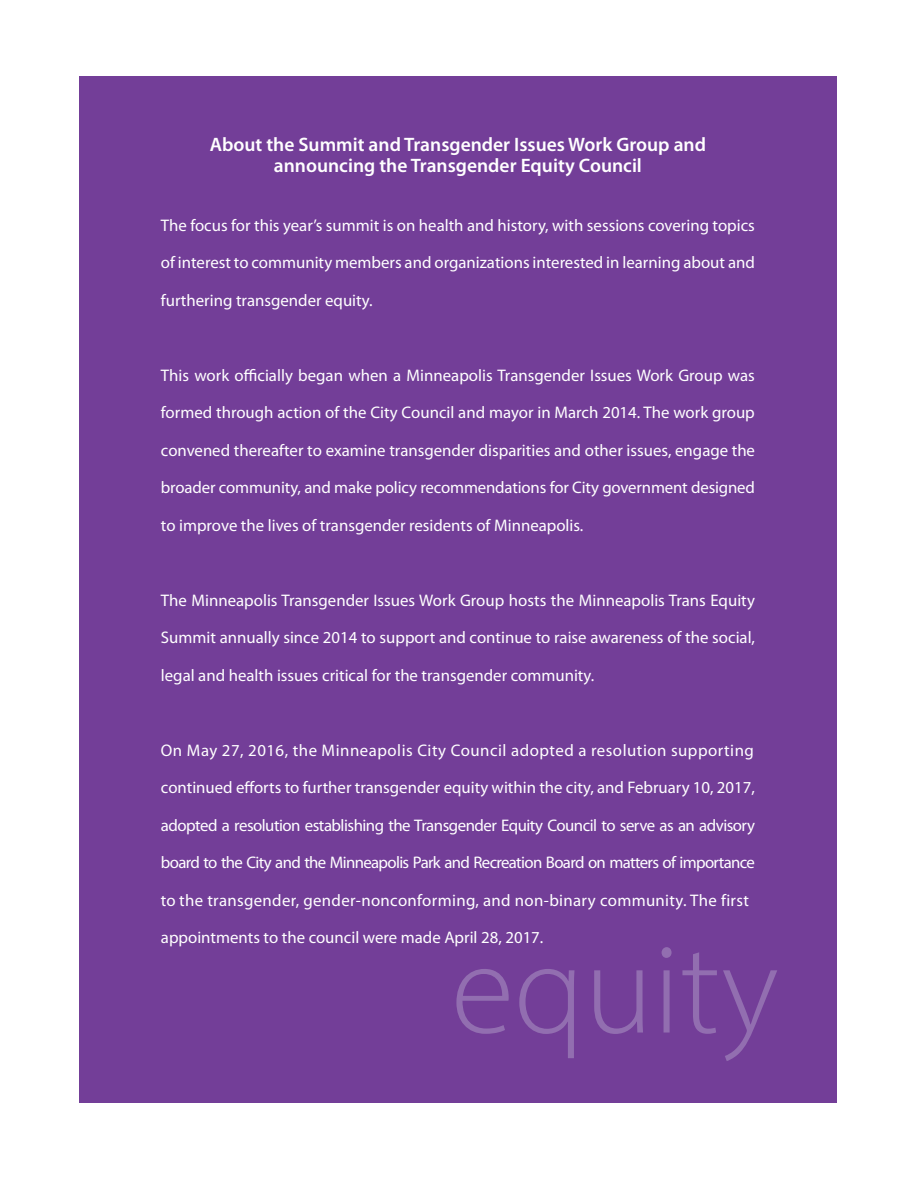
<style>
.page{position:relative;width:918px;height:1188px;background:#fff}
.page>*{position:absolute;margin:0;border:0;box-sizing:border-box;transform-origin:0 0}
.t1{font:300 129.6px "Myriad Pro";color:#926eb0}
.t2{font:600 19.5px "Myriad Pro";color:#fff}
.t3{font:16.8px "Myriad Pro";color:#fff}
.t4{font:16.8px "Myriad Pro";letter-spacing:-.03em;color:#fff}
.t5{font:16.8px "Myriad Pro";letter-spacing:-.04em;color:#fff}
.t6{font:16.8px "Myriad Pro";letter-spacing:.02em;color:#fff}
.t7{font:16.8px "Myriad Pro";letter-spacing:.03em;color:#fff}
</style>
<div class="page">
<div style="left:80px;top:77px;width:757px;height:1026px;background:#733e98"></div>
<p class="t2" style="left:210px;top:132px;width:498px">About the Summit and Transgender Issues Work Group and</p>
<p class="t2" style="left:274px;top:153px;width:370px">announcing the Transgender Equity Council</p>
<p class="t3" style="left:161px;top:215px;width:596px">The focus for this year’s summit is on health and history, with sessions covering topics</p>
<p class="t3" style="left:161px;top:252px;width:595px">of interest to community members and organizations interested in learning about and</p>
<p class="t3" style="left:161px;top:290px;width:213px">furthering transgender equity.</p>
<p class="t3" style="left:161px;top:365px;width:596px">This work officially began when a Minneapolis Transgender Issues Work Group was</p>
<p class="t3" style="left:161px;top:402px;width:595px">formed through action of the City Council and mayor in March 2014. The work group</p>
<p class="t3" style="left:161px;top:440px;width:596px">convened thereafter to examine transgender disparities and other issues, engage the</p>
<p class="t3" style="left:161px;top:477px;width:596px">broader community, and make policy recommendations for City government designed</p>
<p class="t3" style="left:161px;top:515px;width:424px">to improve the lives of transgender residents of Minneapolis.</p>
<p class="t3" style="left:161px;top:590px;width:595px">The Minneapolis Transgender Issues Work Group hosts the Minneapolis Trans Equity</p>
<p class="t3" style="left:161px;top:627px;width:596px">Summit annually since 2014 to support and continue to raise awareness of the social,</p>
<p class="t3" style="left:161px;top:665px;width:435px">legal and health issues critical for the transgender community.</p>
<p class="t7" style="left:161px;top:740px;width:595px">On May 27, 2016, the Minneapolis City Council adopted a resolution supporting</p>
<p class="t3" style="left:161px;top:777px;width:596px">continued efforts to further transgender equity within the city, and February 10, 2017,</p>
<p class="t4" style="left:161px;top:815px;width:596px">adopted a resolution establishing the Transgender Equity Council to serve as an advisory</p>
<p class="t5" style="left:161px;top:852px;width:596px">board to the City and the Minneapolis Park and Recreation Board on matters of importance</p>
<p class="t6" style="left:161px;top:890px;width:590px">to the transgender, gender-nonconforming, and non-binary community. The first</p>
<p class="t3" style="left:161px;top:927px;width:384px">appointments to the council were made April 28, 2017.</p>
<p class="t1" style="left:451px;top:911px;width:329px">equity</p>
</div>
